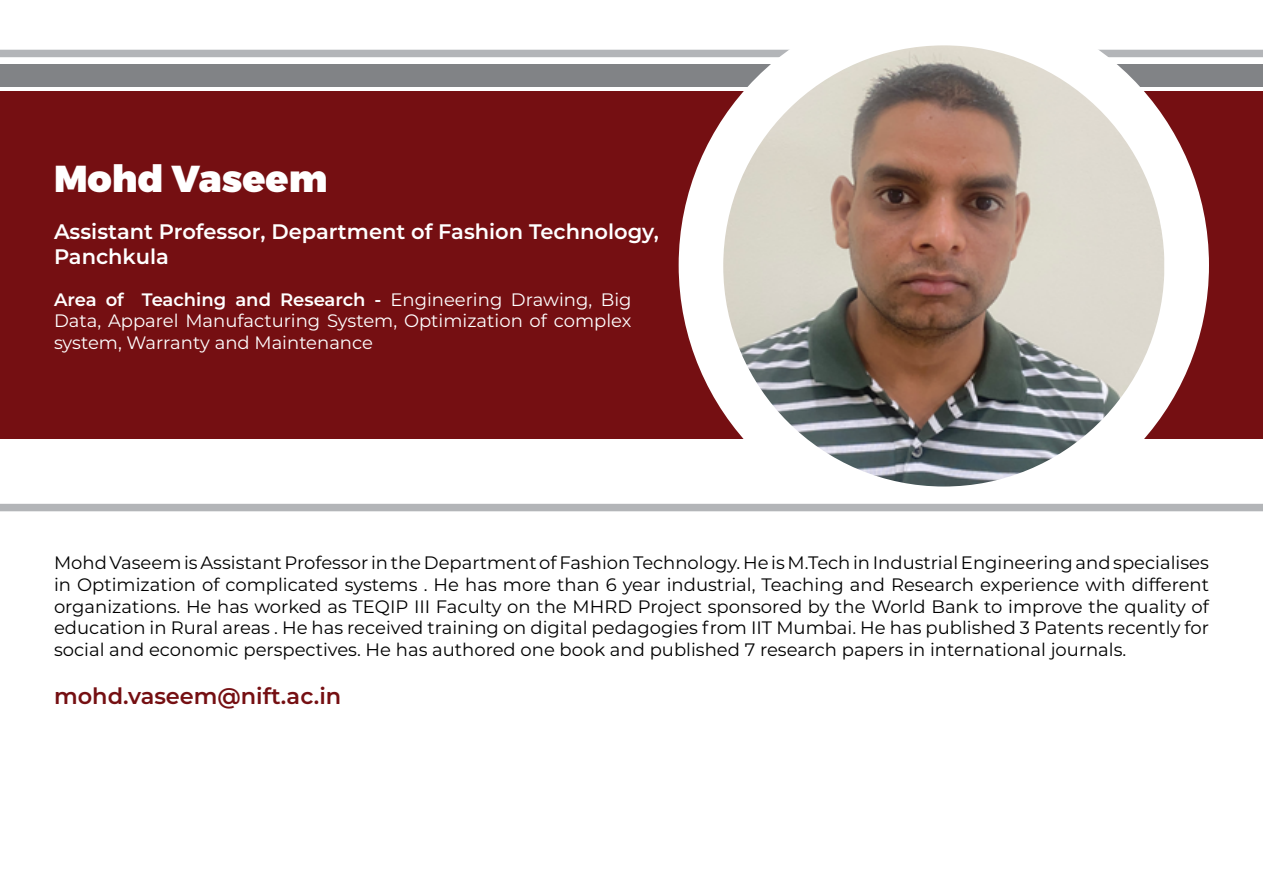
<style>
.page{position:relative;width:1263px;height:893px;background:#fff}
.page>*{position:absolute;margin:0;border:0;box-sizing:border-box;transform-origin:0 0}
.t1{font:900 37.5px "Montserrat";color:#fff}
.t2{font:600 22.5px "Montserrat";color:#750f12}
.t3{font:600 21px/25.2px "Montserrat";color:#fff}
.t4{font:18px/21.6px "Montserrat";color:#000;text-align:justify}
.t5{font:18px/21.6px "Montserrat";color:#fff;text-align:justify}
.s1{font-weight:600}
</style>
<div class="page">
<div style="left:0;top:50px;width:1263px;height:7px;background:#b3b5b8"></div>
<div style="left:0;top:91px;width:1263px;height:348px;background:#750f12"></div>
<div style="left:0;top:64px;width:1263px;height:22px;background:#818386"></div>
<div style="left:679px;top:0;width:530px;height:530px;background:#fff;border-radius:50%"></div>
<img style="left:723px;top:45px;width:441px;height:441px;border-radius:218px">
<div style="left:0;top:504px;width:1263px;height:7px;background:#b3b5b8"></div>
<h1 class="t1" style="left:54px;top:156px;width:275px">Mohd Vaseem</h1>
<p class="t3" style="left:54px;top:218px;width:606px">Assistant Professor, Department of Fashion Technology,<br>Panchkula</p>
<p class="t5" style="left:54px;top:288px;width:579px"><span class="s1">Area of Teaching and Research -</span> Engineering Drawing, Big Data, Apparel Manufacturing System, Optimization of complex system, Warranty and Maintenance</p>
<p class="t4" style="left:54px;top:551px;width:1156px">Mohd Vaseem is Assistant Professor in the Department of Fashion Technology. He is M.Tech in Industrial Engineering and specialises in Optimization of complicated systems . He has more than 6 year industrial, Teaching and Research experience with different organizations. He has worked as TEQIP III Faculty on the MHRD Project sponsored by the World Bank to improve the quality of education in Rural areas . He has received training on digital pedagogies from IIT Mumbai. He has published 3 Patents recently for social and economic perspectives. He has authored one book and published 7 research papers in international journals.</p>
<p class="t2" style="left:54px;top:680px;width:289px">mohd.vaseem@nift.ac.in</p>
</div>
